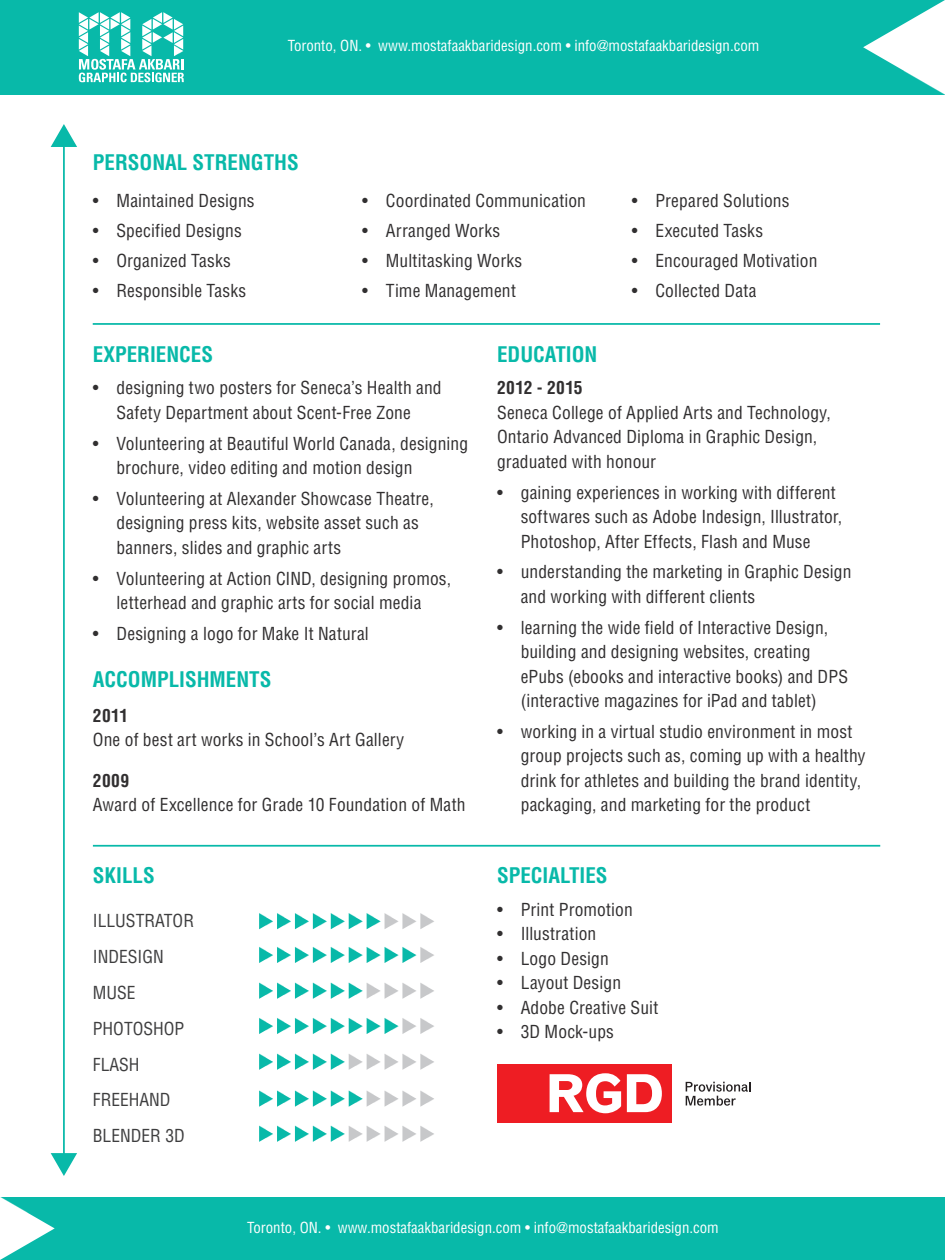
<style>
.page{position:relative;width:945px;height:1260px;background:#fff}
.page>*{position:absolute;margin:0;border:0;box-sizing:border-box;transform-origin:0 0}
.Green_h{font:700 condensed 21px "Helvetica LT Std";color:#08b9a9}
.listed-below{font:700 condensed 21px "Helvetica LT Std";color:#08b9a9}
.listed-below-2{font:condensed 17.5px/24.5px "Helvetica LT Std";letter-spacing:.01em;color:#312f30}
.Black-H{font:condensed 17.5px "Helvetica LT Std";color:#3e3e3f}
.Paragraph_Style_1{font:condensed 14.88px "Helvetica LT Std";color:#fff}
.s1{font-weight:700}
</style>
<div class="page">
<div style="left:0;top:0;width:945px;height:94px;background:#08b9a9"></div>
<svg style="left:863px;top:0;width:82px;height:94px"></svg>
<hr style="left:63px;top:127px;width:2px;height:1038px;background:#08b9a9">
<div style="left:0;top:1197px;width:945px;height:63px;background:#08b9a9"></div>
<svg style="left:0;top:1197px;width:55px;height:63px"></svg>
<svg style="left:51px;top:1153px;width:26px;height:23px"></svg>
<svg style="left:51px;top:124px;width:26px;height:23px"></svg>
<svg style="left:79px;top:12px;width:105px;height:70px"></svg>
<hr style="left:93px;top:323px;width:787px;height:2px;background:#08b9a9">
<hr style="left:93px;top:845px;width:787px;height:2px;background:#08b9a9">
<svg style="left:259px;top:913px;width:175px;height:16px"></svg>
<svg style="left:259px;top:947px;width:175px;height:16px"></svg>
<svg style="left:259px;top:983px;width:175px;height:16px"></svg>
<svg style="left:259px;top:1018px;width:175px;height:16px"></svg>
<svg style="left:259px;top:1054px;width:175px;height:16px"></svg>
<svg style="left:259px;top:1091px;width:175px;height:16px"></svg>
<svg style="left:259px;top:1126px;width:175px;height:16px"></svg>
<svg style="left:686px;top:1082px;width:65px;height:24px"></svg>
<div style="left:497px;top:1064px;width:175px;height:59px;background:#ee1d23"></div>
<svg style="left:550px;top:1073px;width:71px;height:40px"></svg>
<svg style="left:627px;top:1074px;width:35px;height:38px"></svg>
<p class="Paragraph_Style_1" style="left:288px;top:36px;width:473px">Toronto, ON. • www.mostafaakbaridesign.com • info@mostafaakbaridesign.com</p>
<p class="Green_h" style="left:93px;top:149px;width:207px">PERSONAL STRENGTHS</p>
<p class="listed-below-2" style="left:93px;top:189px;width:163px">• Maintained Designs</p>
<p class="listed-below-2" style="left:93px;top:218px;width:151px">• Specified Designs</p>
<p class="listed-below-2" style="left:93px;top:248px;width:139px">• Organized Tasks</p>
<p class="listed-below-2" style="left:93px;top:278px;width:155px">• Responsible Tasks</p>
<p class="listed-below-2" style="left:362px;top:189px;width:225px">• Coordinated Communication</p>
<p class="listed-below-2" style="left:362px;top:218px;width:139px">• Arranged Works</p>
<p class="listed-below-2" style="left:362px;top:248px;width:162px">• Multitasking Works</p>
<p class="listed-below-2" style="left:362px;top:278px;width:155px">• Time Management</p>
<p class="listed-below-2" style="left:632px;top:189px;width:159px">• Prepared Solutions</p>
<p class="listed-below-2" style="left:632px;top:218px;width:133px">• Executed Tasks</p>
<p class="listed-below-2" style="left:632px;top:248px;width:187px">• Encouraged Motivation</p>
<p class="listed-below-2" style="left:632px;top:278px;width:126px">• Collected Data</p>
<p class="Green_h" style="left:93px;top:341px;width:122px">EXPERIENCES</p>
<p class="listed-below-2" style="left:93px;top:376px;width:350px;text-align:center">• designing two posters for Seneca’s Health and<br>Safety Department about Scent-Free Zone</p>
<p class="listed-below-2" style="left:117px;top:431px;width:353px;text-indent:-24px">• Volunteering at Beautiful World Canada, designing brochure, video editing and motion design</p>
<p class="listed-below-2" style="left:117px;top:486px;width:319px;text-indent:-24px">• Volunteering at Alexander Showcase Theatre, designing press kits, website asset such as banners, slides and graphic arts</p>
<p class="listed-below-2" style="left:93px;top:566px;width:360px;text-align:center">• Volunteering at Action CIND, designing promos, letterhead and graphic arts for social media</p>
<p class="listed-below-2" style="left:93px;top:621px;width:277px">• Designing a logo for Make It Natural</p>
<p class="Green_h" style="left:93px;top:666px;width:180px">ACCOMPLISHMENTS</p>
<p class="listed-below-2" style="left:93px;top:703px;width:313px"><span class="s1">2011<br></span>One of best art works in School’s Art Gallery</p>
<p class="listed-below-2" style="left:93px;top:768px;width:374px"><span class="s1">2009<br></span>Award of Excellence for Grade 10 Foundation of Math</p>
<p class="listed-below" style="left:93px;top:863px;width:63px">SKILLS</p>
<p class="Black-H" style="left:93px;top:910px;width:103px">ILLUSTRATOR</p>
<p class="Black-H" style="left:93px;top:946px;width:72px">INDESIGN</p>
<p class="Black-H" style="left:93px;top:982px;width:44px">MUSE</p>
<p class="Black-H" style="left:93px;top:1017px;width:93px">PHOTOSHOP</p>
<p class="Black-H" style="left:93px;top:1053px;width:48px">FLASH</p>
<p class="Black-H" style="left:93px;top:1089px;width:79px">FREEHAND</p>
<p class="Black-H" style="left:93px;top:1125px;width:93px">BLENDER 3D</p>
<p class="Green_h" style="left:497px;top:341px;width:102px">EDUCATION</p>
<p class="listed-below-2" style="left:497px;top:376px;width:335px"><span class="s1">2012 - 2015<br></span>Seneca College of Applied Arts and Technology,<br>Ontario Advanced Diploma in Graphic Design, graduated with honour</p>
<p class="listed-below-2" style="left:521px;top:480px;width:323px;text-indent:-24px">• gaining experiences in working with different softwares such as Adobe Indesign, Illustrator,<br>Photoshop, After Effects, Flash and Muse</p>
<p class="listed-below-2" style="left:521px;top:560px;width:332px;text-indent:-24px">• understanding the marketing in Graphic Design and working with different clients</p>
<p class="listed-below-2" style="left:521px;top:615px;width:329px;text-indent:-24px">• learning the wide field of Interactive Design, building and designing websites, creating ePubs (ebooks and interactive books) and DPS (interactive magazines for iPad and tablet)</p>
<p class="listed-below-2" style="left:521px;top:719px;width:347px;text-indent:-24px">• working in a virtual studio environment in most group projects such as, coming up with a healthy drink for athletes and building the brand identity, packaging, and marketing for the product</p>
<p class="Green_h" style="left:497px;top:863px;width:112px">SPECIALTIES</p>
<p class="listed-below-2" style="left:497px;top:897px;width:137px">• Print Promotion</p>
<p class="listed-below-2" style="left:497px;top:922px;width:101px">• Illustration</p>
<p class="listed-below-2" style="left:497px;top:946px;width:113px">• Logo Design</p>
<p class="listed-below-2" style="left:497px;top:971px;width:126px">• Layout Design</p>
<p class="listed-below-2" style="left:497px;top:995px;width:163px">• Adobe Creative Suit</p>
<p class="listed-below-2" style="left:497px;top:1020px;width:118px">• 3D Mock-ups</p>
<p class="Paragraph_Style_1" style="left:247px;top:1219px;width:473px">Toronto, ON. • www.mostafaakbaridesign.com • info@mostafaakbaridesign.com</p>
</div>
